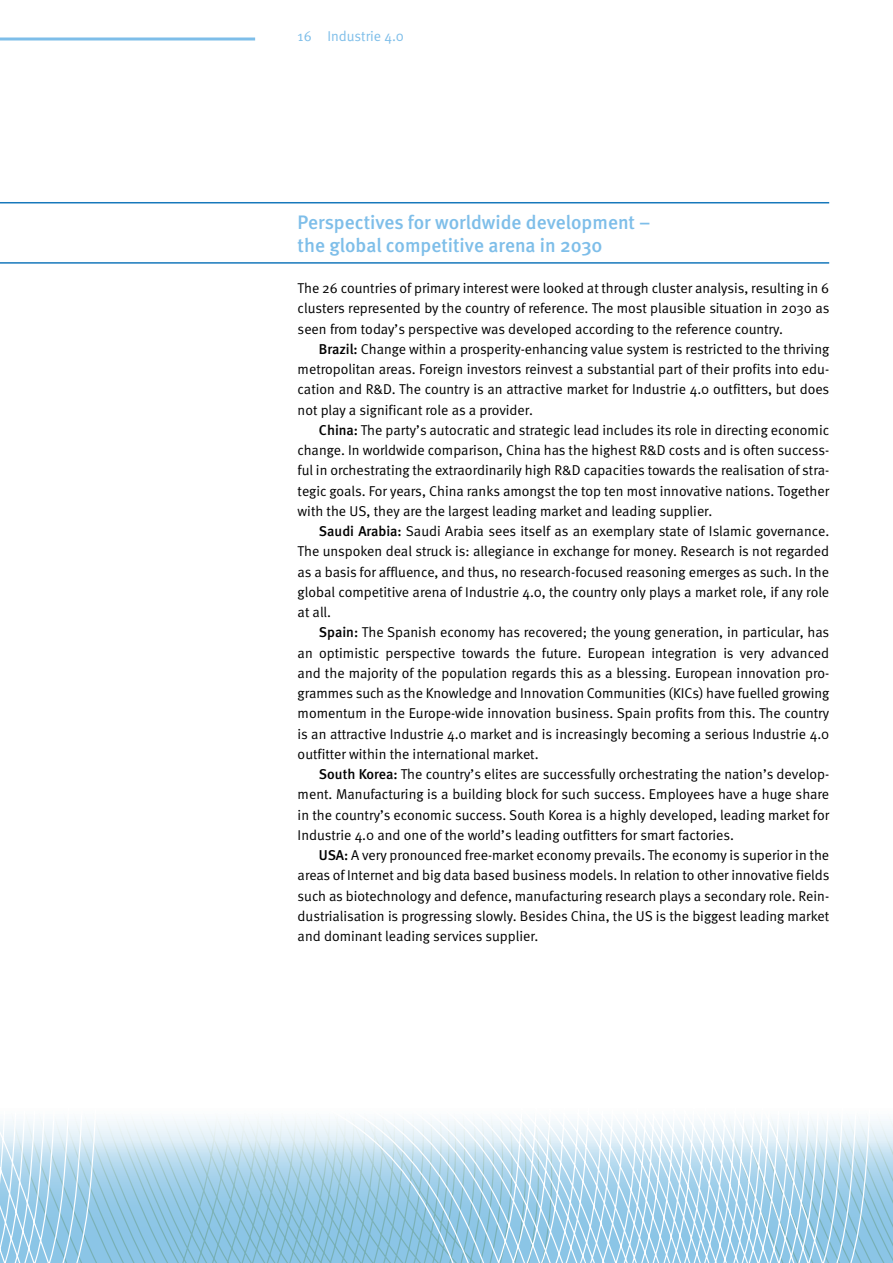
<style>
.page{position:relative;width:893px;height:1263px;background:#fff}
.page>*{position:absolute;margin:0;border:0;box-sizing:border-box;transform-origin:0 0}
.t1{font:500 19.5px/22.5px "Meta";color:#7ebee9}
.t2{font:14.25px/20.2px "Meta Normal";color:#000;text-align:justify}
.t3{font:14.25px "Meta Normal";color:#7ebee9}
.s1{font-family:"Meta";font-weight:500}
</style>
<div class="page">
<hr style="left:0;top:38px;width:255px;height:3px;background:#7ebee9">
<svg style="left:0;top:1119px;width:893px;height:144px;background:#b1d7ea"></svg>
<hr style="left:0;top:202px;width:829px;height:1px;background:#1778bb">
<hr style="left:0;top:262px;width:829px;height:2px;background:#1778bb">
<p class="t3" style="left:298px;top:27px;width:108px">16 Industrie 4.0</p>
<h1 class="t1" style="left:298px;top:211px;width:354px">Perspectives for worldwide development – the global competitive arena in 2030</h1>
<p class="t2" style="left:298px;top:278px;width:533px">The 26 countries of primary interest were looked at through cluster analysis, resulting in 6 clusters represented by the country of reference. The most plausible situation in 2030 as seen from today’s perspective was developed according to the reference country.</p>
<p class="t2" style="left:298px;top:339px;width:533px;text-indent:21px"><span class="s1">Brazil:</span> Change within a prosperity-enhancing value system is restricted to the thriving metropolitan areas. Foreign investors reinvest a substantial part of their profits into edu&shy;cation and R&amp;D. The country is an attractive market for Industrie 4.0 outfitters, but does not play a significant role as a provider.</p>
<p class="t2" style="left:298px;top:420px;width:533px;text-indent:21px"><span class="s1">China:</span> The party’s autocratic and strategic lead includes its role in directing economic change. In worldwide comparison, China has the highest R&amp;D costs and is often success&shy;ful in orchestrating the extraordinarily high R&amp;D capacities towards the realisation of stra&shy;tegic goals. For years, China ranks amongst the top ten most innovative nations. Together with the US, they are the largest leading market and leading supplier.</p>
<p class="t2" style="left:298px;top:521px;width:533px;text-indent:21px"><span class="s1">Saudi Arabia:</span> Saudi Arabia sees itself as an exemplary state of Islamic governance.<br>The unspoken deal struck is: allegiance in exchange for money. Research is not regarded as a basis for affluence, and thus, no research-focused reasoning emerges as such. In the global competitive arena of Industrie 4.0, the country only plays a market role, if any role at all.</p>
<p class="t2" style="left:298px;top:622px;width:533px;text-indent:21px"><span class="s1">Spain:</span> The Spanish economy has recovered; the young generation, in particular, has an optimistic perspective towards the future. European integration is very advanced and the majority of the population regards this as a blessing. European innovation pro&shy;grammes such as the Knowledge and Innovation Communities (KICs) have fuelled growing momentum in the Europe-wide innovation business. Spain profits from this. The country is an attractive Industrie 4.0 market and is increasingly becoming a serious Industrie 4.0 outfitter within the international market.</p>
<p class="t2" style="left:298px;top:764px;width:533px;text-indent:21px"><span class="s1">South Korea:</span> The country’s elites are successfully orchestrating the nation’s develop&shy;ment. Manufacturing is a building block for such success. Employees have a huge share in the country’s economic success. South Korea is a highly developed, leading market for Industrie 4.0 and one of the world’s leading outfitters for smart factories.</p>
<p class="t2" style="left:298px;top:845px;width:533px;text-indent:21px"><span class="s1">USA:</span> A very pronounced free-market economy prevails. The economy is superior in the areas of Internet and big data based business models. In relation to other innovative fields such as biotechnology and defence, manufacturing research plays a secondary role. Rein&shy;dustrialisation is progressing slowly. Besides China, the US is the biggest leading market and dominant leading services supplier.</p>
</div>
